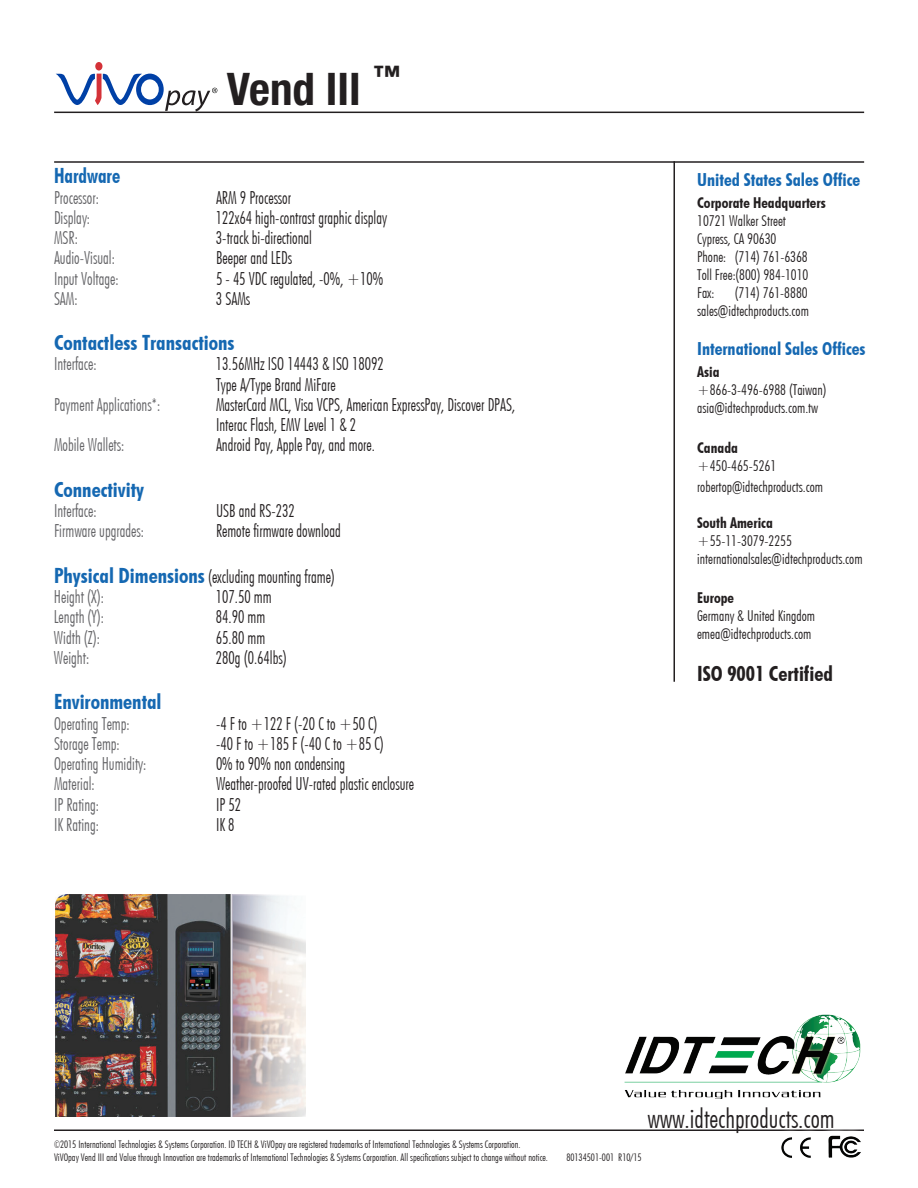
<style>
.page{position:relative;width:918px;height:1188px;background:#fff}
.page>*{position:absolute;margin:0;border:0;box-sizing:border-box;transform-origin:0 0}
.t1{font:700 condensed 45px "Helvetica Neue";color:#231f20}
.t2{font:27px "Futuri Condensed Light Regular SWFTE";color:#231f20}
.t3{font:21px "Futuri Condensed Bold SWFTE";color:#1568b2}
.t4{font:21px "Futuri Condensed Bold SWFTE";color:#231f20}
.t5{font:21px "Futuri Condensed Bold SWFTE";color:#1568b2;scale:.9 1}
.t6{font:18px/20.2px "Futuri Condensed Light Regular SWFTE";color:#231f20;scale:.9 1}
.t7{font:18px "Futuri Condensed Light Regular SWFTE";color:#636366;scale:.9 1}
.t8{font:18px "Futuri Condensed Bold SWFTE";color:#1568b2}
.t9{font:15px/18px "Futuri Condensed Light Regular SWFTE";color:#231f20}
.t10{font:15px "Futuri Condensed Bold SWFTE";color:#231f20}
.t11{font:10.5px/12.6px "Futuri Condensed Light Regular SWFTE";color:#231f20}
.s1{font-family:"Futuri Condensed Bold SWFTE";font-size:21px;color:#1568b2}
.s2{color:#636366}
</style>
<div class="page">
<img style="left:56px;top:895px;width:250px;height:222px">
<hr style="left:54px;top:1130px;width:810px;height:1px;background:#231f20">
<hr style="left:54px;top:112px;width:810px;height:1px;background:#231f20">
<hr style="left:54px;top:161px;width:810px;height:2px;background:#231f20">
<hr style="left:674px;top:161px;width:1px;height:521px;background:#231f20">
<img style="left:625px;top:1014px;width:236px;height:85px">
<div style="left:95px;top:62px;width:7px;height:9px;background:#d43238;border-radius:50%"></div>
<svg style="left:56px;top:74px;width:161px;height:38px"></svg>
<div style="left:771px;top:1126px;width:99px;height:41px;background:#fff"></div>
<img style="left:781px;top:1137px;width:30px;height:21px">
<img style="left:815px;top:1129px;width:49px;height:29px">
<h1 class="t1" style="left:227px;top:61px;width:175px">Vend III <sup>™</sup></h1>
<p class="t5" style="left:54px;top:162px;width:75px">Hardware</p>
<p class="t7" style="left:54px;top:186px;width:51px">Processor:</p>
<p class="t6" style="left:216px;top:187px;width:85px">ARM 9 Processor</p>
<p class="t7" style="left:54px;top:206px;width:42px">Display:</p>
<p class="t6" style="left:216px;top:207px;width:192px">122x64 high-contrast graphic display</p>
<p class="t7" style="left:54px;top:227px;width:28px">MSR:</p>
<p class="t6" style="left:216px;top:227px;width:108px">3-track bi-directional</p>
<p class="t7" style="left:54px;top:247px;width:69px">Audio-Visual:</p>
<p class="t6" style="left:216px;top:248px;width:86px">Beeper and LEDs</p>
<p class="t7" style="left:54px;top:267px;width:73px">Input Voltage:</p>
<p class="t6" style="left:216px;top:268px;width:187px">5 - 45 VDC regulated, -0%, +10%</p>
<p class="t7" style="left:54px;top:287px;width:28px">SAM:</p>
<p class="t6" style="left:216px;top:288px;width:40px">3 SAMs</p>
<p class="t3" style="left:54px;top:329px;width:182px">Contactless Transactions</p>
<p class="t7" style="left:54px;top:353px;width:49px">Interface:</p>
<p class="t6" style="left:216px;top:354px;width:188px">13.56MHz ISO 14443 &amp; ISO 18092<br>Type A/Type Brand MiFare</p>
<p class="t7" style="left:54px;top:394px;width:120px">Payment Applications*:</p>
<p class="t6" style="left:216px;top:394px;width:334px">MasterCard MCL, Visa VCPS, American ExpressPay, Discover DPAS,<br>Interac Flash, EMV Level 1 &amp; 2</p>
<p class="t7" style="left:54px;top:434px;width:80px">Mobile Wallets:</p>
<p class="t6" style="left:216px;top:435px;width:178px">Android Pay, Apple Pay, and more.</p>
<p class="t3" style="left:54px;top:476px;width:91px">Connectivity</p>
<p class="t7" style="left:54px;top:500px;width:49px">Interface:</p>
<p class="t6" style="left:216px;top:500px;width:89px">USB and RS-232</p>
<p class="t7" style="left:54px;top:520px;width:101px">Firmware upgrades:</p>
<p class="t6" style="left:216px;top:521px;width:140px">Remote firmware download</p>
<p class="t6" style="left:54px;top:566px;width:314px"><span class="s1">Physical Dimensions</span> (excluding mounting frame)<br><span class="s2">Height (X):</span></p>
<p class="t6" style="left:216px;top:586px;width:63px">107.50 mm</p>
<p class="t7" style="left:54px;top:606px;width:57px">Length (Y):</p>
<p class="t6" style="left:216px;top:607px;width:56px">84.90 mm</p>
<p class="t7" style="left:54px;top:626px;width:53px">Width (Z):</p>
<p class="t6" style="left:216px;top:627px;width:56px">65.80 mm</p>
<p class="t7" style="left:54px;top:647px;width:41px">Weight:</p>
<p class="t6" style="left:216px;top:647px;width:80px">280g (0.64lbs)</p>
<p class="t3" style="left:54px;top:688px;width:109px">Environmental</p>
<p class="t7" style="left:54px;top:712px;width:86px">Operating Temp:</p>
<p class="t6" style="left:216px;top:713px;width:181px">-4 F to +122 F (-20 C to +50 C)</p>
<p class="t7" style="left:54px;top:732px;width:75px">Storage Temp:</p>
<p class="t6" style="left:216px;top:733px;width:188px">-40 F to +185 F (-40 C to +85 C)</p>
<p class="t7" style="left:54px;top:753px;width:104px">Operating Humidity:</p>
<p class="t6" style="left:216px;top:753px;width:145px">0% to 90% non condensing</p>
<p class="t7" style="left:54px;top:773px;width:47px">Material:</p>
<p class="t6" style="left:216px;top:774px;width:222px">Weather-proofed UV-rated plastic enclosure</p>
<p class="t7" style="left:54px;top:793px;width:52px">IP Rating:</p>
<p class="t6" style="left:216px;top:794px;width:29px">IP 52</p>
<p class="t7" style="left:54px;top:813px;width:51px">IK Rating:</p>
<p class="t6" style="left:216px;top:814px;width:22px">IK 8</p>
<p class="t8" style="left:697px;top:168px;width:165px">United States Sales Office</p>
<p class="t10" style="left:697px;top:193px;width:130px">Corporate Headquarters</p>
<p class="t9" style="left:697px;top:211px;width:113px">10721 Walker Street<br>Cypress, CA 90630<br>Phone: (714) 761-6368<br>Toll Free:(800) 984-1010<br>Fax:</p>
<p class="t9" style="left:697px;top:283px;width:113px;text-align:right">(714) 761-8880 sales@idtechproducts.com</p>
<p class="t8" style="left:697px;top:337px;width:170px">International Sales Offices</p>
<p class="t10" style="left:697px;top:362px;width:24px">Asia</p>
<p class="t9" style="left:697px;top:381px;width:131px">+866-3-496-6988 (Taiwan) asia@idtechproducts.com.tw</p>
<p class="t10" style="left:697px;top:438px;width:42px">Canada</p>
<p class="t9" style="left:697px;top:455px;width:127px;line-height:21px">+450-465-5261 robertop@idtechproducts.com</p>
<p class="t10" style="left:697px;top:513px;width:77px">South America</p>
<p class="t9" style="left:697px;top:531px;width:167px">+55-11-3079-2255 internationalsales@idtechproducts.com</p>
<p class="t10" style="left:697px;top:588px;width:38px">Europe</p>
<p class="t9" style="left:697px;top:607px;width:119px">Germany &amp; United Kingdom emea@idtechproducts.com</p>
<p class="t4" style="left:697px;top:660px;width:137px">ISO 9001 Certified</p>
<p class="t11" style="left:54px;top:1138px;width:495px">©2015 International Technologies &amp; Systems Corporation. ID TECH &amp; ViVOpay are registered trademarks of International Technologies &amp; Systems Corporation.<br>ViVOpay Vend III and Value through Innovation are trademarks of International Technologies &amp; Systems Corporation. All specifications subject to change without notice.</p>
<h2 class="t2" style="left:647px;top:1102px;width:189px">www.idtechproducts.com</h2>
<p class="t11" style="left:566px;top:1151px;width:77px">80134501-001 R10/15</p>
</div>
